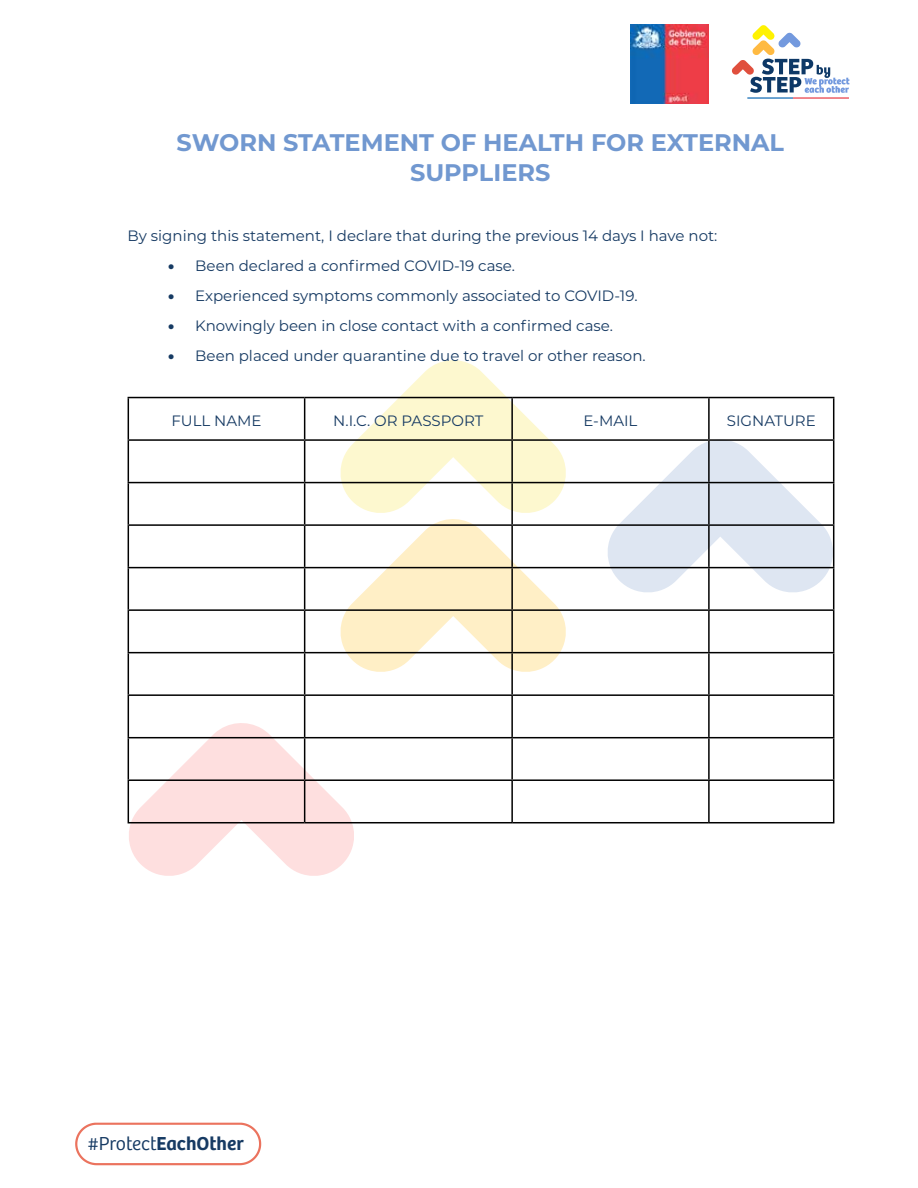
<style>
.page{position:relative;width:918px;height:1188px;background:#fff}
.page>*{position:absolute;margin:0;border:0;box-sizing:border-box;transform-origin:0 0}
.t1{font:700 24px/30px "Montserrat";color:#7198d0;text-align:center}
.t2{font:600 19.5px "Bree";color:#163a63}
.t3{font:15px "Montserrat";color:#163a63}
.s1{font-weight:900}
.s2{font-weight:300}
</style>
<div class="page">
<svg style="left:75px;top:1123px;width:186px;height:42px"></svg>
<img style="left:630px;top:24px;width:79px;height:80px">
<svg style="left:732px;top:25px;width:118px;height:74px"></svg>
<svg style="left:337px;top:360px;width:233px;height:312px"></svg>
<svg style="left:604px;top:436px;width:231px;height:160px"></svg>
<svg style="left:127px;top:720px;width:231px;height:156px"></svg>
<hr style="left:128px;top:397px;width:177px;height:1px;background:#000">
<hr style="left:128px;top:398px;width:1px;height:41px;background:#000">
<hr style="left:305px;top:397px;width:207px;height:1px;background:#000">
<hr style="left:304px;top:398px;width:1px;height:41px;background:#000">
<hr style="left:512px;top:397px;width:197px;height:1px;background:#000">
<hr style="left:511px;top:398px;width:2px;height:41px;background:#000">
<hr style="left:709px;top:397px;width:125px;height:1px;background:#000">
<hr style="left:708px;top:398px;width:2px;height:41px;background:#000">
<hr style="left:833px;top:398px;width:1px;height:41px;background:#000">
<hr style="left:128px;top:439px;width:177px;height:2px;background:#000">
<hr style="left:128px;top:441px;width:1px;height:41px;background:#000">
<hr style="left:305px;top:439px;width:207px;height:2px;background:#000">
<hr style="left:304px;top:441px;width:1px;height:41px;background:#000">
<hr style="left:512px;top:439px;width:197px;height:2px;background:#000">
<hr style="left:511px;top:441px;width:2px;height:41px;background:#000">
<hr style="left:709px;top:439px;width:125px;height:2px;background:#000">
<hr style="left:708px;top:441px;width:2px;height:41px;background:#000">
<hr style="left:833px;top:441px;width:1px;height:41px;background:#000">
<hr style="left:128px;top:482px;width:177px;height:1px;background:#000">
<hr style="left:128px;top:483px;width:1px;height:41px;background:#000">
<hr style="left:305px;top:482px;width:207px;height:1px;background:#000">
<hr style="left:304px;top:483px;width:1px;height:41px;background:#000">
<hr style="left:512px;top:482px;width:197px;height:1px;background:#000">
<hr style="left:511px;top:483px;width:2px;height:41px;background:#000">
<hr style="left:709px;top:482px;width:125px;height:1px;background:#000">
<hr style="left:708px;top:483px;width:2px;height:41px;background:#000">
<hr style="left:833px;top:483px;width:1px;height:41px;background:#000">
<hr style="left:128px;top:524px;width:177px;height:2px;background:#000">
<hr style="left:128px;top:526px;width:1px;height:41px;background:#000">
<hr style="left:305px;top:524px;width:207px;height:2px;background:#000">
<hr style="left:304px;top:526px;width:1px;height:41px;background:#000">
<hr style="left:512px;top:524px;width:197px;height:2px;background:#000">
<hr style="left:511px;top:526px;width:2px;height:41px;background:#000">
<hr style="left:709px;top:524px;width:125px;height:2px;background:#000">
<hr style="left:708px;top:526px;width:2px;height:41px;background:#000">
<hr style="left:833px;top:526px;width:1px;height:41px;background:#000">
<hr style="left:128px;top:567px;width:177px;height:1px;background:#000">
<hr style="left:128px;top:568px;width:1px;height:41px;background:#000">
<hr style="left:305px;top:567px;width:207px;height:1px;background:#000">
<hr style="left:304px;top:568px;width:1px;height:41px;background:#000">
<hr style="left:512px;top:567px;width:197px;height:1px;background:#000">
<hr style="left:511px;top:568px;width:2px;height:41px;background:#000">
<hr style="left:709px;top:567px;width:125px;height:1px;background:#000">
<hr style="left:708px;top:568px;width:2px;height:41px;background:#000">
<hr style="left:833px;top:568px;width:1px;height:41px;background:#000">
<hr style="left:128px;top:609px;width:177px;height:2px;background:#000">
<hr style="left:128px;top:611px;width:1px;height:41px;background:#000">
<hr style="left:305px;top:609px;width:207px;height:2px;background:#000">
<hr style="left:304px;top:611px;width:1px;height:41px;background:#000">
<hr style="left:512px;top:609px;width:197px;height:2px;background:#000">
<hr style="left:511px;top:611px;width:2px;height:41px;background:#000">
<hr style="left:709px;top:609px;width:125px;height:2px;background:#000">
<hr style="left:708px;top:611px;width:2px;height:41px;background:#000">
<hr style="left:833px;top:611px;width:1px;height:41px;background:#000">
<hr style="left:128px;top:652px;width:177px;height:1px;background:#000">
<hr style="left:128px;top:653px;width:1px;height:41px;background:#000">
<hr style="left:305px;top:652px;width:207px;height:1px;background:#000">
<hr style="left:304px;top:653px;width:1px;height:41px;background:#000">
<hr style="left:512px;top:652px;width:197px;height:1px;background:#000">
<hr style="left:511px;top:653px;width:2px;height:41px;background:#000">
<hr style="left:709px;top:652px;width:125px;height:1px;background:#000">
<hr style="left:708px;top:653px;width:2px;height:41px;background:#000">
<hr style="left:833px;top:653px;width:1px;height:41px;background:#000">
<hr style="left:128px;top:694px;width:177px;height:2px;background:#000">
<hr style="left:128px;top:696px;width:1px;height:41px;background:#000">
<hr style="left:305px;top:694px;width:207px;height:2px;background:#000">
<hr style="left:304px;top:696px;width:1px;height:41px;background:#000">
<hr style="left:512px;top:694px;width:197px;height:2px;background:#000">
<hr style="left:511px;top:696px;width:2px;height:41px;background:#000">
<hr style="left:709px;top:694px;width:125px;height:2px;background:#000">
<hr style="left:708px;top:696px;width:2px;height:41px;background:#000">
<hr style="left:833px;top:696px;width:1px;height:41px;background:#000">
<hr style="left:128px;top:737px;width:177px;height:1px;background:#000">
<hr style="left:128px;top:738px;width:1px;height:41px;background:#000">
<hr style="left:305px;top:737px;width:207px;height:1px;background:#000">
<hr style="left:304px;top:738px;width:1px;height:41px;background:#000">
<hr style="left:512px;top:737px;width:197px;height:1px;background:#000">
<hr style="left:511px;top:738px;width:2px;height:41px;background:#000">
<hr style="left:709px;top:737px;width:125px;height:1px;background:#000">
<hr style="left:708px;top:738px;width:2px;height:41px;background:#000">
<hr style="left:833px;top:738px;width:1px;height:41px;background:#000">
<hr style="left:128px;top:779px;width:177px;height:2px;background:#000">
<hr style="left:128px;top:781px;width:1px;height:41px;background:#000">
<hr style="left:305px;top:779px;width:207px;height:2px;background:#000">
<hr style="left:304px;top:781px;width:1px;height:41px;background:#000">
<hr style="left:512px;top:779px;width:197px;height:2px;background:#000">
<hr style="left:511px;top:781px;width:2px;height:41px;background:#000">
<hr style="left:709px;top:779px;width:125px;height:2px;background:#000">
<hr style="left:708px;top:781px;width:2px;height:41px;background:#000">
<hr style="left:833px;top:781px;width:1px;height:41px;background:#000">
<hr style="left:128px;top:822px;width:177px;height:1px;background:#000">
<hr style="left:305px;top:822px;width:207px;height:1px;background:#000">
<hr style="left:512px;top:822px;width:197px;height:1px;background:#000">
<hr style="left:709px;top:822px;width:125px;height:1px;background:#000">
<h1 class="t1" style="left:176px;top:126px;width:609px">SWORN STATEMENT OF HEALTH FOR EXTERNAL<br>SUPPLIERS</h1>
<p class="t3" style="left:128px;top:225px;width:591px">By signing this statement, I declare that during the previous 14 days I have not:</p>
<p class="t3" style="left:168px;top:255px;width:348px"><span class="s1">•</span> Been declared a confirmed COVID-19 case.</p>
<p class="t3" style="left:168px;top:285px;width:471px"><span class="s1">•</span> Experienced symptoms commonly associated to COVID-19.</p>
<p class="t3" style="left:168px;top:315px;width:446px"><span class="s1">•</span> Knowingly been in close contact with a confirmed case.</p>
<p class="t3" style="left:168px;top:345px;width:479px"><span class="s1">•</span> Been placed under quarantine due to travel or other reason.</p>
<p class="t3" style="left:171px;top:410px;width:92px">FULL NAME</p>
<p class="t3" style="left:333px;top:410px;width:152px">N.I.C. OR PASSPORT</p>
<p class="t3" style="left:584px;top:410px;width:55px">E-MAIL</p>
<p class="t3" style="left:727px;top:410px;width:90px">SIGNATURE</p>
<h2 class="t2" style="left:88px;top:1128px;width:157px"><span class="s2">#Protect</span>EachOther</h2>
</div>
